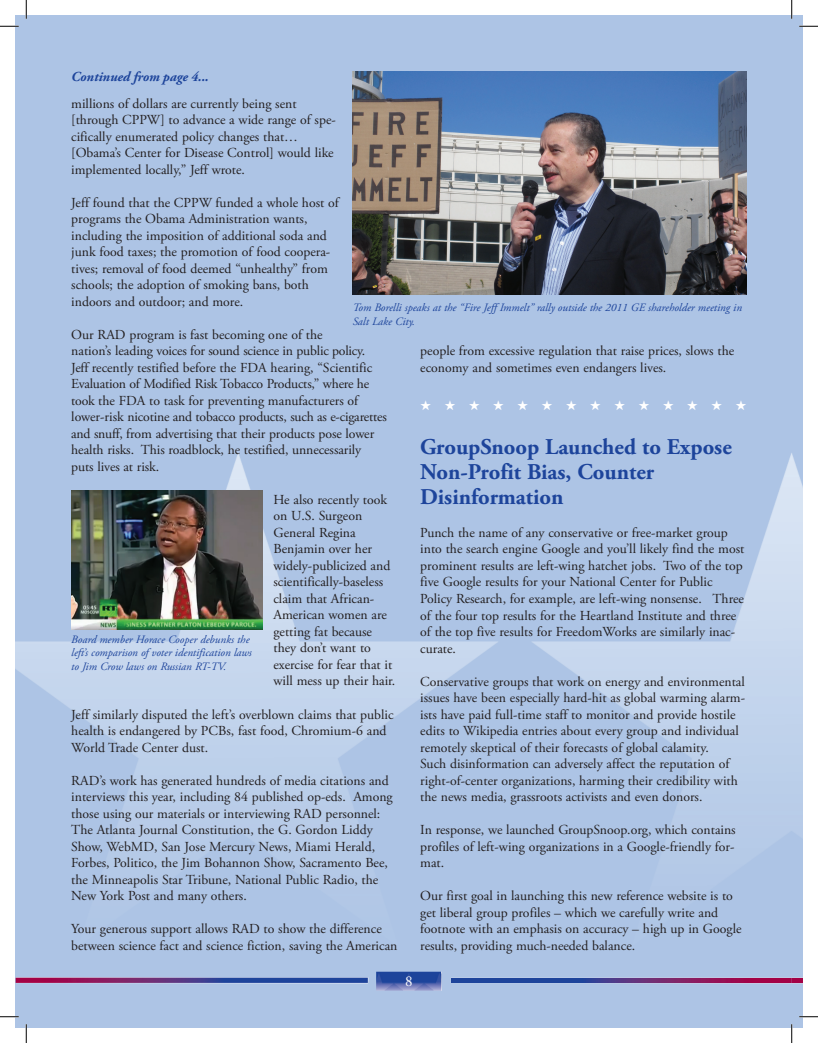
<style>
.page{position:relative;width:818px;height:1043px;background:#fff}
.page>*{position:absolute;margin:0;border:0;box-sizing:border-box;transform-origin:0 0}
.t1{font:700 22.5px/25px "Adobe Garamond Pro";color:#1d449b}
.t2{font:15px "Adobe Garamond Pro";color:#fff}
.t3{font:13.75px/16.5px "Adobe Garamond Pro";color:#231f20}
.t4{font:italic 700 13.75px "Adobe Garamond Pro";letter-spacing:-.005em;color:#1d449b}
.t5{font:italic 11.25px/13.5px "Adobe Garamond Pro";color:#1d449b}
</style>
<div class="page">
<img style="left:15px;top:15px;width:787px;height:1013px">
<svg style="left:791px;top:977px;width:11px;height:6px"></svg>
<img style="left:16px;top:971px;width:775px;height:19px">
<img style="left:352px;top:71px;width:394px;height:224px">
<img style="left:71px;top:490px;width:191px;height:140px">
<svg style="left:0;top:25px;width:19px;height:2px"></svg>
<svg style="left:799px;top:25px;width:19px;height:2px"></svg>
<svg style="left:0;top:1015px;width:19px;height:2px"></svg>
<svg style="left:799px;top:1015px;width:19px;height:2px"></svg>
<svg style="left:25px;top:0;width:2px;height:19px"></svg>
<svg style="left:25px;top:1024px;width:2px;height:18px"></svg>
<svg style="left:790px;top:0;width:2px;height:19px"></svg>
<svg style="left:790px;top:1024px;width:2px;height:18px"></svg>
<svg style="left:420px;top:400px;width:11px;height:10px"></svg>
<svg style="left:445px;top:400px;width:14px;height:11px"></svg>
<svg style="left:469px;top:400px;width:15px;height:11px"></svg>
<svg style="left:493px;top:400px;width:15px;height:11px"></svg>
<svg style="left:517px;top:400px;width:15px;height:11px"></svg>
<svg style="left:542px;top:400px;width:14px;height:11px"></svg>
<svg style="left:566px;top:400px;width:15px;height:11px"></svg>
<svg style="left:590px;top:400px;width:15px;height:11px"></svg>
<svg style="left:614px;top:400px;width:15px;height:11px"></svg>
<svg style="left:638px;top:400px;width:15px;height:11px"></svg>
<svg style="left:663px;top:400px;width:15px;height:11px"></svg>
<svg style="left:687px;top:400px;width:15px;height:11px"></svg>
<svg style="left:711px;top:400px;width:15px;height:11px"></svg>
<svg style="left:735px;top:400px;width:11px;height:10px"></svg>
<p class="t4" style="left:71px;top:69px;width:139px">Continued from page 4...</p>
<p class="t3" style="left:71px;top:96px;width:266px">millions of dollars are currently being sent [through CPPW] to advance a wide range of spe&shy;cifically enumerated policy changes that… [Obama’s Center for Disease Control] would like implemented locally,” Jeff wrote.</p>
<p class="t3" style="left:71px;top:195px;width:269px">Jeff found that the CPPW funded a whole host of programs the Obama Administration wants, including the imposition of additional soda and junk food taxes; the promotion of food coopera&shy;tives; removal of food deemed “unhealthy” from schools; the adoption of smoking bans, both indoors and outdoor; and more.</p>
<p class="t3" style="left:71px;top:327px;width:317px">Our RAD program is fast becoming one of the<br>nation’s leading voices for sound science in public policy.<br>Jeff recently testified before the FDA hearing, “Scientific Evaluation of Modified Risk Tobacco Products,” where he took the FDA to task for preventing manufacturers of lower-risk nicotine and tobacco products, such as e-cigarettes and snuff, from advertising that their products pose lower health risks. This roadblock, he testified, unnecessarily puts lives at risk.</p>
<p class="t3" style="left:273px;top:492px;width:123px">He also recently took on U.S. Surgeon<br>General Regina<br>Benjamin over her widely-publicized and scientifically-baseless claim that African-<br>American women are getting fat because they don’t want to exercise for fear that it will mess up their hair.</p>
<p class="t3" style="left:71px;top:706px;width:324px">Jeff similarly disputed the left’s overblown claims that public health is endangered by PCBs, fast food, Chromium-6 and<br>World Trade Center dust.</p>
<p class="t3" style="left:71px;top:772px;width:323px">RAD’s work has generated hundreds of media citations and interviews this year, including 84 published op-eds. Among those using our materials or interviewing RAD personnel:<br>The Atlanta Journal Constitution, the G. Gordon Liddy Show, WebMD, San Jose Mercury News, Miami Herald, Forbes, Politico, the Jim Bohannon Show, Sacramento Bee, the Minneapolis Star Tribune, National Public Radio, the New York Post and many others.</p>
<p class="t3" style="left:71px;top:921px;width:327px">Your generous support allows RAD to show the difference between science fact and science fiction, saving the American</p>
<p class="t5" style="left:352px;top:301px;width:391px">Tom Borelli speaks at the “Fire Jeff Immelt” rally outside the 2011 GE shareholder meeting in<br>Salt Lake City.</p>
<p class="t3" style="left:420px;top:343px;width:315px">people from excessive regulation that raise prices, slows the economy and sometimes even endangers lives.</p>
<h1 class="t1" style="left:420px;top:435px;width:313px">GroupSnoop Launched to Expose<br>Non-Profit Bias, Counter<br>Disinformation</h1>
<p class="t3" style="left:420px;top:525px;width:325px">Punch the name of any conservative or free-market group into the search engine Google and you’ll likely find the most prominent results are left-wing hatchet jobs. Two of the top five Google results for your National Center for Public Policy Research, for example, are left-wing nonsense. Three of the four top results for the Heartland Institute and three of the top five results for FreedomWorks are similarly inac&shy;curate.</p>
<p class="t3" style="left:420px;top:673px;width:326px">Conservative groups that work on energy and environmental issues have been especially hard-hit as global warming alarm&shy;ists have paid full-time staff to monitor and provide hostile edits to Wikipedia entries about every group and individual remotely skeptical of their forecasts of global calamity.<br>Such disinformation can adversely affect the reputation of right-of-center organizations, harming their credibility with the news media, grassroots activists and even donors.</p>
<p class="t3" style="left:420px;top:822px;width:317px;text-align:justify">In response, we launched GroupSnoop.org, which contains profiles of left-wing organizations in a Google-friendly for&shy;mat.</p>
<p class="t3" style="left:420px;top:888px;width:323px">Our first goal in launching this new reference website is to get liberal group profiles – which we carefully write and footnote with an emphasis on accuracy – high up in Google results, providing much-needed balance.</p>
<p class="t5" style="left:71px;top:632px;width:182px">Board member Horace Cooper debunks the left’s comparison of voter identification laws to Jim Crow laws on Russian RT-TV.</p>
<p class="t2" style="left:405px;top:972px;width:9px">8</p>
</div>
